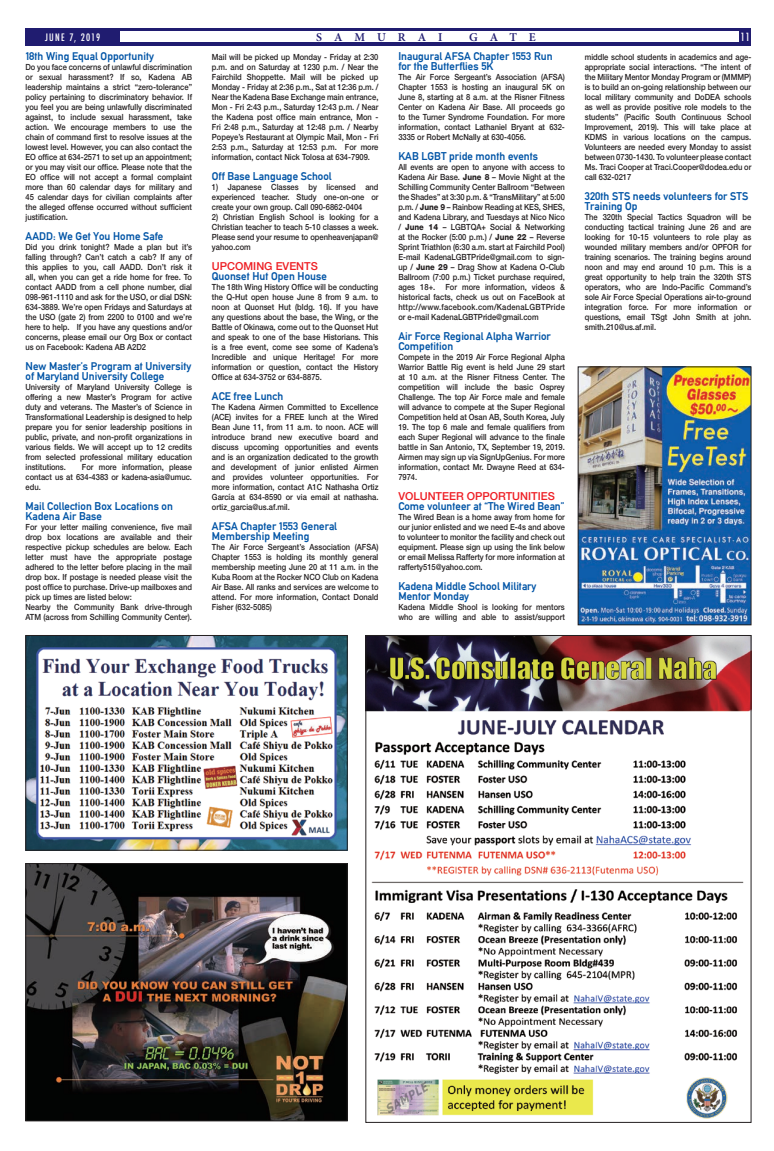
<style>
.page{position:relative;width:774px;height:1151px;background:#fff}
.page>*{position:absolute;margin:0;border:0;box-sizing:border-box;transform-origin:0 0}
.t1{font:600 12px "Minion Pro";letter-spacing:1em;color:#201c70}
.t2{font:11px/10px "Alte DIN1451 Mittelschriftgepraegt";color:#0154a6}
.t3{font:500 11px "Helvetica Neue";color:#ee1d23}
.t4{font:500 condensed 11px "Futura";color:#fff}
.t5{font:500 condensed 10px "Futura";letter-spacing:.13em;color:#fff}
.t6{font:500 8.5px/10px "Helvetica Neue";color:#231f20;text-align:justify;scale:.89 1}
.s1{font-weight:800}
</style>
<div class="page">
<img style="left:28px;top:637px;width:317px;height:211px">
<div style="left:26px;top:635px;width:321px;height:215px;border:1px solid #231f20"></div>
<img style="left:368px;top:637px;width:381px;height:482px">
<img style="left:28px;top:865px;width:317px;height:254px">
<div style="left:26px;top:863px;width:321px;height:258px;border:1px solid #231f20"></div>
<img style="left:580px;top:369px;width:169px;height:254px">
<div style="left:578px;top:367px;width:173px;height:258px;border:1px solid #231f20"></div>
<div style="left:26px;top:28px;width:725px;height:17px;background:#201c70"></div>
<div style="left:120px;top:32px;width:618px;height:10px;background:#fff"></div>
<p class="t5" style="left:45px;top:31px;width:57px">JUNE 7, 2019</p>
<h1 class="t1" style="left:316px;top:30px;width:128px">SAMURAI</h1>
<h1 class="t1" style="left:469px;top:30px;width:68px">GATE</h1>
<p class="t4" style="left:740px;top:30px;width:11px">11</p>
<p class="t2" style="left:26px;top:51px;width:130px">18th Wing Equal Opportunity</p>
<p class="t6" style="left:26px;top:62px;width:189px">Do you face concerns of unlawful discrimination or sexual harassment? If so, Kadena AB leadership maintains a strict “zero-tolerance” policy pertaining to discriminatory behavior. If you feel you are being unlawfully discriminated against, to include sexual harassment, take action. We encourage members to use the chain of command first to resolve issues at the lowest level. However, you can also contact the EO office at 634-2571 to set up an appointment; or you may visit our office. Please note that the EO office will not accept a formal complaint more than 60 calendar days for military and 45 calendar days for civilian complaints after the alleged offense occurred without sufficient justification.</p>
<p class="t2" style="left:26px;top:231px;width:139px">AADD: We Get You Home Safe</p>
<p class="t6" style="left:26px;top:242px;width:189px">Did you drink tonight? Made a plan but it’s falling through? Can’t catch a cab? If any of this applies to you, call AADD. Don’t risk it all, when you can get a ride home for free. To contact AADD from a cell phone number, dial 098-961-1110 and ask for the USO, or dial DSN:<br>634-3889. We’re open Fridays and Saturdays at the USO (gate 2) from 2200 to 0100 and we’re here to help. If you have any questions and/or concerns, please email our Org Box or contact us on Facebook: Kadena AB A2D2</p>
<p class="t2" style="left:26px;top:361px;width:167px">New Master’s Program at University of Maryland University College</p>
<p class="t6" style="left:26px;top:382px;width:189px">University of Maryland University College is offering a new Master’s Program for active duty and veterans. The Master’s of Science in Transformational Leadership is designed to help prepare you for senior leadership positions in public, private, and non-profit organizations in various fields. We will accept up to 12 credits from selected professional military education institutions.</p>
<p class="t6" style="left:26px;top:462px;width:189px;text-indent:56px">For more information, please contact us at 634-4383 or kadena-asia@umuc. edu.</p>
<p class="t2" style="left:26px;top:501px;width:149px">Mail Collection Box Locations on<br>Kadena Air Base</p>
<p class="t6" style="left:26px;top:522px;width:189px">For your letter mailing convenience, five mail drop box locations are available and their respective pickup schedules are below. Each letter must have the appropriate postage adhered to the letter before placing in the mail drop box. If postage is needed please visit the post office to purchase. Drive-up mailboxes and pick up times are listed below:</p>
<p class="t6" style="left:26px;top:602px;width:189px">Nearby the Community Bank drive-through<br>ATM (across from Schilling Community Center).</p>
<p class="t6" style="left:212px;top:52px;width:189px">Mail will be picked up Monday - Friday at 2:30 p.m. and on Saturday at 1230 p.m. / Near the Fairchild Shoppette. Mail will be picked up Monday - Friday at 2:36 p.m., Sat at 12:36 p.m. / Near the Kadena Base Exchange main entrance, Mon - Fri 2:43 p.m., Saturday 12:43 p.m. / Near the Kadena post office main entrance, Mon - Fri 2:48 p.m., Saturday at 12:48 p.m. / Nearby Popeye’s Restaurant at Olympic Mail, Mon - Fri 2:53 p.m., Saturday at 12:53 p.m. For more information, contact Nick Tolosa at 634-7909.</p>
<p class="t2" style="left:212px;top:171px;width:121px">Off Base Language School</p>
<p class="t6" style="left:212px;top:182px;width:189px">1) Japanese Classes by licensed and experienced teacher. Study one-on-one or create your own group. Call 090-6862-0404</p>
<p class="t6" style="left:212px;top:212px;width:189px">2) Christian English School is looking for a Christian teacher to teach 5-10 classes a week.<br>Please send your resume to openheavenjapan@ yahoo.com</p>
<p class="t3" style="left:212px;top:260px;width:107px">UPCOMING EVENTS</p>
<p class="t2" style="left:212px;top:271px;width:116px">Quonset Hut Open House</p>
<p class="t6" style="left:212px;top:282px;width:189px">The 18th Wing History Office will be conducting the Q-Hut open house June 8 from 9 a.m. to noon at Quonset Hut (bldg. 16). If you have any questions about the base, the Wing, or the Battle of Okinawa, come out to the Quonset Hut and speak to one of the base Historians. This is a free event, come see some of Kadena’s Incredible and unique Heritage! For more information or question, contact the History Office at 634-3752 or 634-8875.</p>
<p class="t2" style="left:212px;top:391px;width:73px">ACE free Lunch</p>
<p class="t6" style="left:212px;top:402px;width:189px">The Kadena Airmen Committed to Excellence (ACE) invites for a FREE lunch at the Wired Bean June 11, from 11 a.m. to noon. ACE will introduce brand new executive board and discuss upcoming opportunities and events and is an organization dedicated to the growth and development of junior enlisted Airmen and provides volunteer opportunities. For more information, contact A1C Nathasha Ortiz García at 634-8590 or via email at nathasha. ortiz_garcia@us.af.mil.</p>
<p class="t2" style="left:212px;top:521px;width:127px">AFSA Chapter 1553 General<br>Membership Meeting</p>
<p class="t6" style="left:212px;top:542px;width:189px">The Air Force Sergeant’s Association (AFSA)<br>Chapter 1553 is holding its monthly general membership meeting June 20 at 11 a.m. in the Kuba Room at the Rocker NCO Club on Kadena Air Base. All ranks and services are welcome to attend. For more information, Contact Donald Fisher (632-5085)</p>
<p class="t2" style="left:398px;top:51px;width:156px">Inaugural AFSA Chapter 1553 Run for the Butterflies 5K</p>
<p class="t6" style="left:398px;top:72px;width:189px">The Air Force Sergeant’s Association (AFSA)<br>Chapter 1553 is hosting an inaugural 5K on June 8, starting at 8 a.m. at the Risner Fitness Center on Kadena Air Base. All proceeds go to the Turner Syndrome Foundation. For more information, contact Lathaniel Bryant at 632- 3335 or Robert McNally at 630-4056.</p>
<p class="t2" style="left:398px;top:151px;width:141px">KAB LGBT pride month events</p>
<p class="t6" style="left:398px;top:162px;width:189px">All events are open to anyone with access to Kadena Air Base. <span class="s1">June 8</span> – Movie Night at the Schilling Community Center Ballroom “Between the Shades” at 3:30 p.m. &amp; “TransMilitary” at 5:00 p.m. / <span class="s1">June 9</span> – Rainbow Reading at KES, SHES, and Kadena Library, and Tuesdays at Nico Nico / <span class="s1">June 14</span> – LGBTQA+ Social &amp; Networking at the Rocker (5:00 p.m.) / <span class="s1">June 22</span> – Reverse Sprint Triathlon (6:30 a.m. start at Fairchild Pool)<br>E-mail KadenaLGBTPride@gmail.com to sign&shy;up / <span class="s1">June 29</span> – Drag Show at Kadena O-Club Ballroom (7:00 p.m.) Ticket purchase required, ages 18+. For more information, videos &amp; historical facts, check us out on FaceBook at http://www.facebook.com/KadenaLGBTPride or e-mail KadenaLGBTPride@gmail.com</p>
<p class="t2" style="left:398px;top:331px;width:154px">Air Force Regional Alpha Warrior<br>Competition</p>
<p class="t6" style="left:398px;top:352px;width:189px">Compete in the 2019 Air Force Regional Alpha Warrior Battle Rig event is held June 29 start at 10 a.m. at the Risner Fitness Center. The competition will include the basic Osprey Challenge. The top Air Force male and female will advance to compete at the Super Regional Competition held at Osan AB, South Korea, July</p>
<p class="t6" style="left:398px;top:422px;width:189px">19. The top 6 male and female qualifiers from each Super Regional will advance to the finale battle in San Antonio, TX, September 19, 2019.<br>Airmen may sign up via SignUpGenius. For more information, contact Mr. Dwayne Reed at 634- 7974.</p>
<p class="t3" style="left:398px;top:490px;width:158px">VOLUNTEER OPPORTUNITIES</p>
<p class="t2" style="left:398px;top:501px;width:168px">Come volunteer at “The Wired Bean”</p>
<p class="t6" style="left:398px;top:512px;width:189px">The Wired Bean is a home away from home for our junior enlisted and we need E-4s and above to volunteer to monitor the facility and check out equipment. Please sign up using the link below or email Melissa Rafferty for more information at rafferty515@yahoo.com.</p>
<p class="t2" style="left:398px;top:581px;width:140px">Kadena Middle School Military<br>Mentor Monday</p>
<p class="t6" style="left:398px;top:602px;width:189px">Kadena Middle Shool is looking for mentors who are willing and able to assist/support</p>
<p class="t6" style="left:585px;top:52px;width:189px">middle school students in academics and age&shy;appropriate social interactions. “The intent of the Military Mentor Monday Program or (MMMP) is to build an on-going relationship between our local military community and DoDEA schools as well as provide positive role models to the students” (Pacific South Continuous School Improvement, 2019). This will take place at KDMS in various locations on the campus.<br>Volunteers are needed every Monday to assist between 0730-1430. To volunteer please contact Ms. Traci Cooper at Traci.Cooper@dodea.edu or call 632-0217</p>
<p class="t2" style="left:585px;top:191px;width:165px">320th STS needs volunteers for STS<br>Training Op</p>
<p class="t6" style="left:585px;top:212px;width:189px">The 320th Special Tactics Squadron will be conducting tactical training June 26 and are looking for 10-15 volunteers to role play as wounded military members and/or OPFOR for training scenarios. The training begins around noon and may end around 10 p.m. This is a great opportunity to help train the 320th STS operators, who are Indo-Pacific Command’s sole Air Force Special Operations air-to-ground integration force. For more information or questions, email TSgt John Smith at john. smith.210@us.af.mil.</p>
</div>
